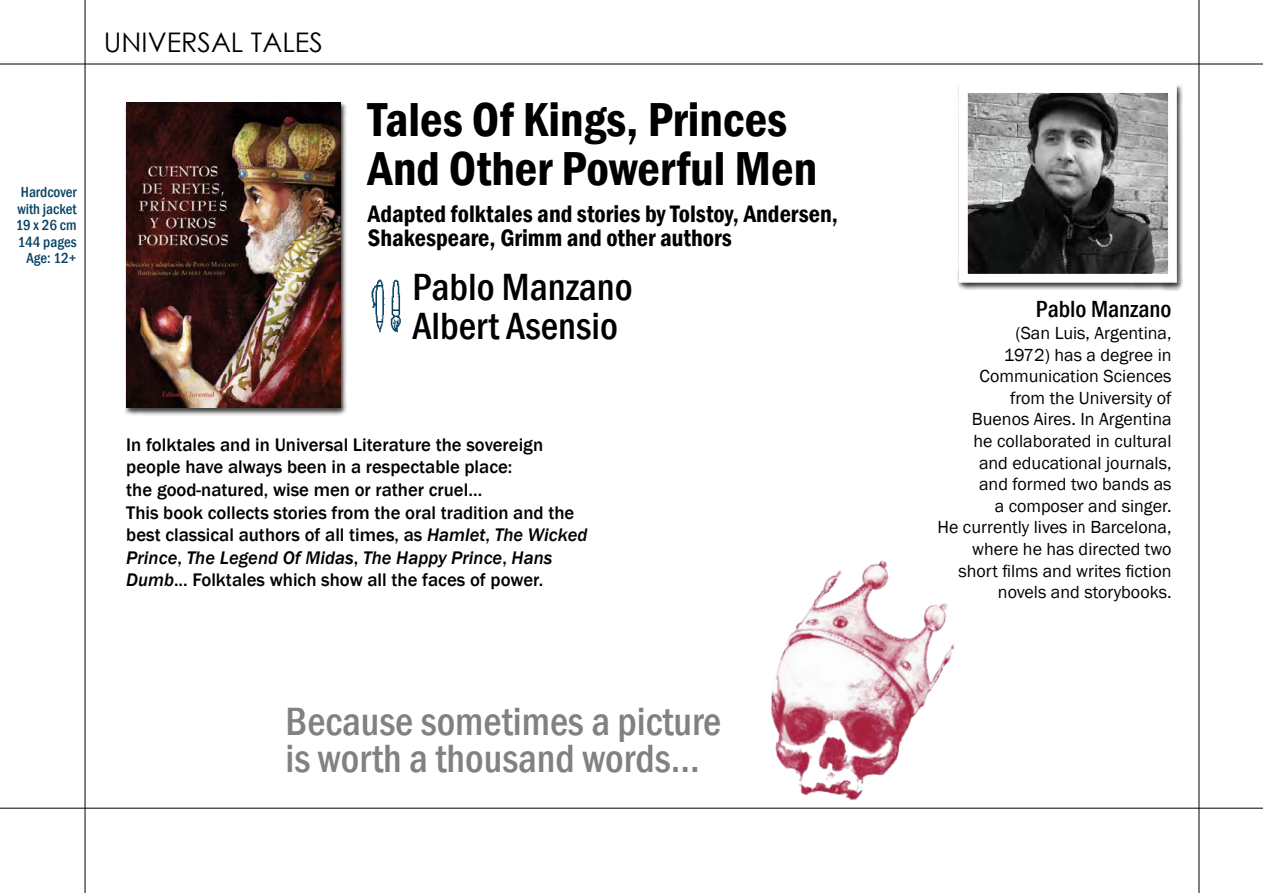
<style>
.page{position:relative;width:1263px;height:893px;background:#fff}
.page>*{position:absolute;margin:0;border:0;box-sizing:border-box;transform-origin:0 0}
.t1{font:600 condensed 49.05px/49.1px "Franklin Gothic";color:#000}
.t2{font:500 condensed 40.5px/37.5px "Franklin Gothic";color:#818181}
.t3{font:500 condensed 39px/39px "Franklin Gothic";color:#000}
.t4{font:27px "Century Gothic";color:#000}
.t5{font:600 condensed 24.45px/24.5px "Franklin Gothic";color:#000}
.t6{font:500 condensed 24px "Franklin Gothic";color:#000}
.t7{font:500 18.75px/22.5px "Franklin Gothic";color:#000}
.t8{font:18px/21.6px "Franklin Gothic";color:#000;text-align:right}
.t9{font:500 condensed 15px/16.5px "Franklin Gothic";color:#064163;text-align:right}
.s1{font-style:italic}
</style>
<div class="page">
<hr style="left:85px;top:0;width:1px;height:893px;background:#000">
<hr style="left:1199px;top:0;width:1px;height:893px;background:#000">
<hr style="left:0;top:64px;width:1263px;height:1px;background:#000">
<hr style="left:0;top:808px;width:1263px;height:1px;background:#000">
<div style="left:125px;top:102px;width:222px;height:313px;background:#000;opacity:.75"></div>
<img style="left:126px;top:102px;width:215px;height:306px">
<div style="left:957px;top:84px;width:226px;height:206px;background:#000;opacity:.75"></div>
<img style="left:969px;top:94px;width:198px;height:179px">
<div style="left:959px;top:84px;width:218px;height:199px;border:9px solid #fff"></div>
<img style="left:371px;top:279px;width:30px;height:54px">
<img style="left:741px;top:561px;width:236px;height:248px">
<h3 class="t4" style="left:104px;top:24px;width:220px">UNIVERSAL TALES</h3>
<p class="t9" style="left:16px;top:184px;width:62px">Hardcover with jacket<br>19 x 26 cm<br>144 pages<br>Age: 12+</p>
<h1 class="t1" style="left:368px;top:95px;width:451px">Tales Of Kings, Princes<br>And Other Powerful Men</h1>
<h3 class="t5" style="left:368px;top:201px;width:471px">Adapted folktales and stories by Tolstoy, Andersen,<br>Shakespeare, Grimm and other authors</h3>
<h3 class="t3" style="left:412px;top:267px;width:222px">Pablo Manzano<br>Albert Asensio</h3>
<p class="t7" style="left:126px;top:434px;width:463px">In folktales and in Universal Literature the sovereign people have always been in a respectable place:<br>the good-natured, wise men or rather cruel…<br>This book collects stories from the oral tradition and the best classical authors of all times, as <span class="s1">Hamlet</span>, <span class="s1">The Wicked Prince</span>, <span class="s1">The Legend Of Midas</span>, <span class="s1">The Happy Prince</span>, <span class="s1">Hans Dumb</span>... Folktales which show all the faces of power.</p>
<h2 class="t2" style="left:286px;top:702px;width:437px">Because sometimes a picture is worth a thousand words...</h2>
<p class="t6" style="left:1036px;top:294px;width:137px">Pablo Manzano</p>
<p class="t8" style="left:937px;top:322px;width:236px">(San Luis, Argentina,<br>1972) has a degree in<br>Communication Sciences<br>from the University of<br>Buenos Aires. In Argentina<br>he collaborated in cultural<br>and educational journals,<br>and formed two bands as<br>a composer and singer.<br>He currently lives in Barcelona, where he has directed two short films and writes fiction novels and storybooks.</p>
</div>
